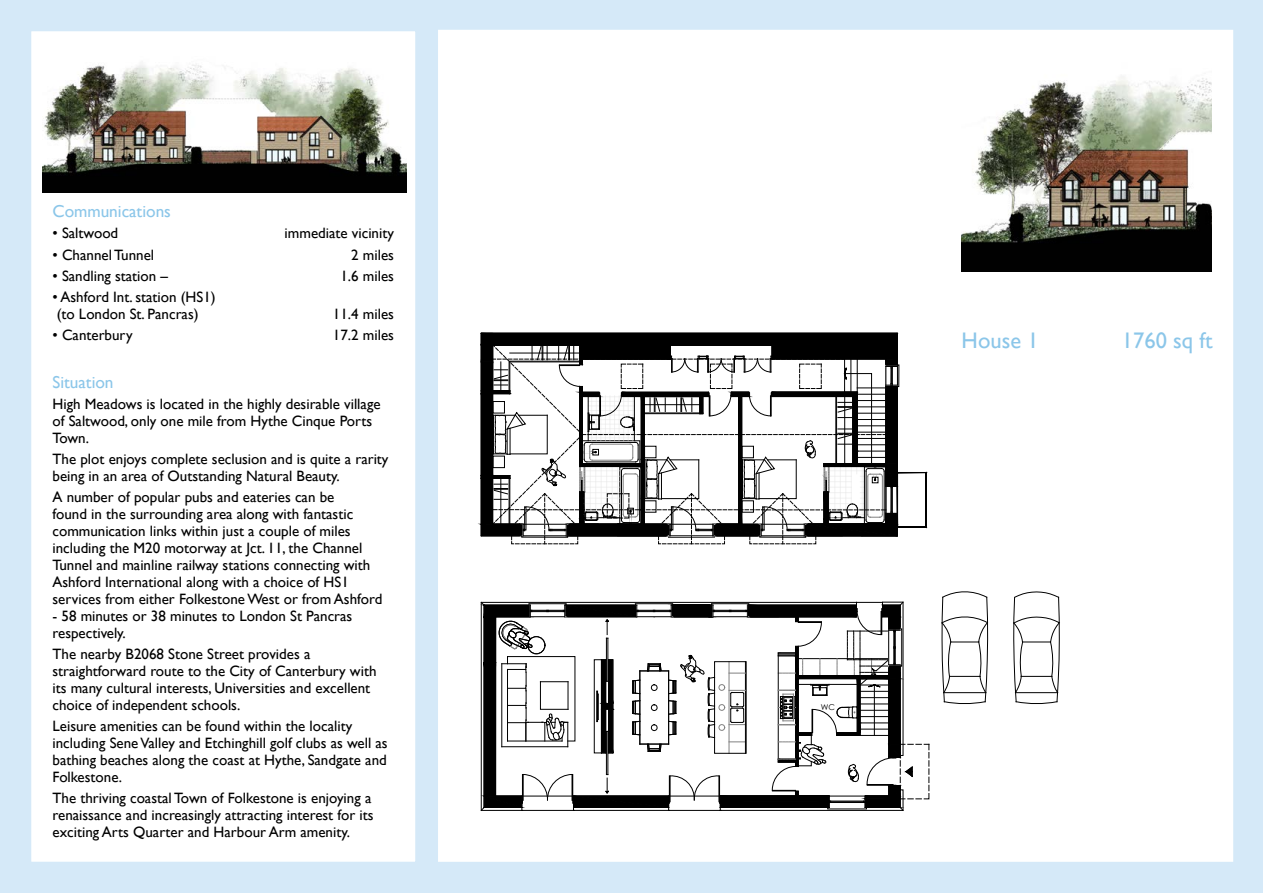
<style>
.page{position:relative;width:1263px;height:893px;background:#d5e9f8}
.page>*{position:absolute;margin:0;border:0;box-sizing:border-box;transform-origin:0 0}
.Page_2_Address{font:22.5px "Gill Sans";color:#8bc6e9}
.Page_3_Heading{font:17.25px "Gill Sans";color:#8bc6e9}
.Page_3_Text{font:15px/17px "Gill Sans";color:#000}
.t1{font:7.95px "Century Gothic";color:#000}
</style>
<div class="page">
<div style="left:438px;top:30px;width:795px;height:832px;background:#fff"></div>
<div style="left:31px;top:31px;width:385px;height:831px;background:#fff"></div>
<div style="left:30px;top:30px;width:387px;height:833px;border:2px solid #d5e9f8"></div>
<svg style="left:1013px;top:592px;width:46px;height:112px"></svg>
<hr style="left:1015px;top:692px;width:42px;height:1px;background:#000">
<svg style="left:942px;top:591px;width:46px;height:113px"></svg>
<hr style="left:944px;top:692px;width:42px;height:1px;background:#000">
<svg style="left:481px;top:602px;width:449px;height:209px"></svg>
<div style="left:926px;top:472px;width:1px;height:55px;border:1px solid #000"></div>
<div style="left:926px;top:473px;width:1px;height:54px;border:1px solid #000"></div>
<svg style="left:480px;top:333px;width:446px;height:212px"></svg>
<img style="left:43px;top:64px;width:363px;height:128px">
<img style="left:961px;top:77px;width:251px;height:195px">
<p class="Page_3_Heading" style="left:53px;top:201px;width:120px">Communications</p>
<p class="Page_3_Text" style="left:53px;top:225px;width:67px">• Saltwood</p>
<p class="Page_3_Text" style="left:285px;top:225px;width:111px">immediate vicinity</p>
<p class="Page_3_Text" style="left:53px;top:246px;width:103px">• Channel Tunnel</p>
<p class="Page_3_Text" style="left:351px;top:246px;width:44px">2 miles</p>
<p class="Page_3_Text" style="left:53px;top:267px;width:117px">• Sandling station –</p>
<p class="Page_3_Text" style="left:340px;top:267px;width:55px">1.6 miles</p>
<p class="Page_3_Text" style="left:53px;top:289px;width:165px">• Ashford Int. station (HS1) (to London St. Pancras)</p>
<p class="Page_3_Text" style="left:333px;top:306px;width:63px">11.4 miles</p>
<p class="Page_3_Text" style="left:53px;top:327px;width:82px">• Canterbury</p>
<p class="Page_3_Text" style="left:333px;top:327px;width:63px">17.2 miles</p>
<p class="Page_3_Heading" style="left:53px;top:372px;width:63px">Situation</p>
<p class="Page_3_Text" style="left:53px;top:396px;width:330px">High Meadows is located in the highly desirable village of Saltwood, only one mile from Hythe Cinque Ports<br>Town.</p>
<p class="Page_3_Text" style="left:53px;top:451px;width:337px">The plot enjoys complete seclusion and is quite a rarity being in an area of Outstanding Natural Beauty.</p>
<p class="Page_3_Text" style="left:53px;top:489px;width:331px">A number of popular pubs and eateries can be<br>found in the surrounding area along with fantastic communication links within just a couple of miles including the M20 motorway at Jct. 11, the Channel Tunnel and mainline railway stations connecting with Ashford International along with a choice of HS1 services from either Folkestone West or from Ashford</p>
<p class="Page_3_Text" style="left:53px;top:608px;width:301px">- 58 minutes or 38 minutes to London St Pancras respectively.</p>
<p class="Page_3_Text" style="left:53px;top:646px;width:325px">The nearby B2068 Stone Street provides a straightforward route to the City of Canterbury with its many cultural interests, Universities and excellent choice of independent schools.</p>
<p class="Page_3_Text" style="left:53px;top:718px;width:337px">Leisure amenities can be found within the locality including Sene Valley and Etchinghill golf clubs as well as bathing beaches along the coast at Hythe, Sandgate and Folkestone.</p>
<p class="Page_3_Text" style="left:53px;top:790px;width:322px">The thriving coastal Town of Folkestone is enjoying a renaissance and increasingly attracting interest for its exciting Arts Quarter and Harbour Arm amenity.</p>
<p class="Page_2_Address" style="left:961px;top:328px;width:79px">House 1</p>
<p class="Page_2_Address" style="left:1122px;top:328px;width:92px">1760 sq ft</p>
<p class="t1" style="left:821px;top:701px;width:16px">WC</p>
</div>
